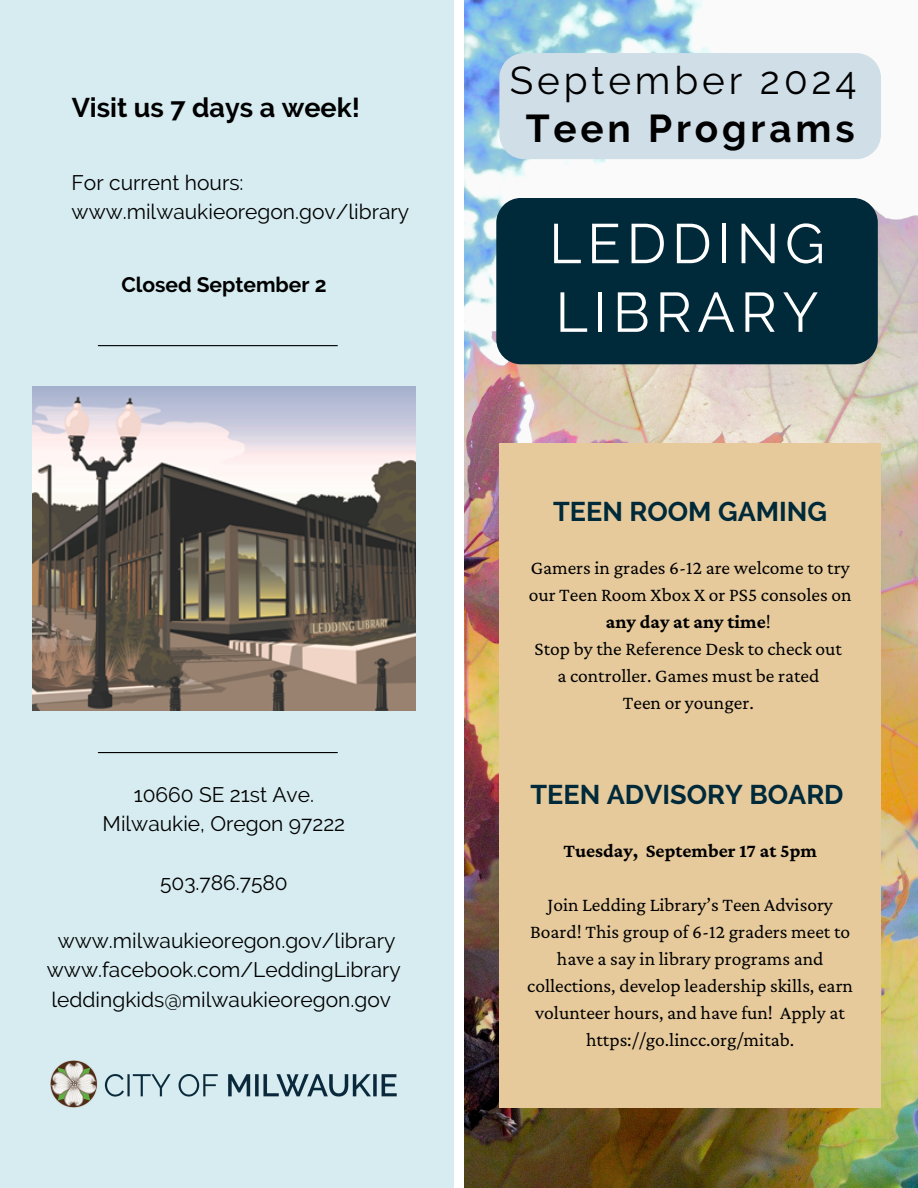
<style>
.page{position:relative;width:918px;height:1188px;background:#fff}
.page>*{position:absolute;margin:0;border:0;box-sizing:border-box;transform-origin:0 0}
.t1{font:55.65px/68.7px "Raleway";letter-spacing:.1em;color:#fff}
.t2{font:38.7px/48.3px "Raleway";letter-spacing:.1em;color:#000;text-align:center}
.t3{font:700 27px "Raleway";color:#002a3a}
.t4{font:700 27px "Raleway";color:#000}
.t5{font:21px "Raleway";color:#000}
.t6{font:700 21px "Raleway";color:#000}
.t7{font:19.5px/27px "Crimson Pro";color:#000;text-align:center}
.t8{font:700 19.5px "Crimson Pro";color:#000}
.s1{font-weight:700}
</style>
<div class="page">
<img style="left:465px;top:0;width:453px;height:1188px">
<div style="left:0;top:0;width:453px;height:1188px;background:#d6ecf1"></div>
<div style="left:499px;top:443px;width:382px;height:664px;background:#e6ca9c"></div>
<div style="left:496px;top:198px;width:382px;height:166px;background:#002a3a;border-radius:25px"></div>
<img style="left:51px;top:1060px;width:346px;height:47px">
<hr style="left:98px;top:752px;width:239px;height:1px;background:#000">
<hr style="left:98px;top:345px;width:239px;height:1px;background:#000">
<div style="left:499px;top:53px;width:382px;height:106px;background:#d0dee8;border-radius:25px"></div>
<img style="left:33px;top:387px;width:382px;height:324px">
<p class="t4" style="left:72px;top:92px;width:290px">Visit us 7 days a week!</p>
<h5 class="t5" style="left:72px;top:170px;width:173px">For current hours:</h5>
<p class="t5" style="left:72px;top:200px;width:339px">www.milwaukieoregon.gov/library</p>
<h5 class="t6" style="left:121px;top:272px;width:207px">Closed September 2</h5>
<p class="t5" style="left:134px;top:782px;width:182px">10660 SE 21st Ave.</p>
<p class="t5" style="left:103px;top:812px;width:244px">Milwaukie, Oregon 97222</p>
<p class="t5" style="left:160px;top:870px;width:129px">503.786.7580</p>
<p class="t5" style="left:58px;top:929px;width:339px">www.milwaukieoregon.gov/library</p>
<p class="t5" style="left:47px;top:958px;width:356px">www.facebook.com/LeddingLibrary</p>
<p class="t5" style="left:52px;top:987px;width:341px">leddingkids@milwaukieoregon.gov</p>
<p class="t2" style="left:510px;top:56px;width:348px">September 2024<br><span class="s1">Teen Programs</span></p>
<p class="t1" style="left:549px;top:209px;width:277px">LEDDING<br>LIBRARY</p>
<p class="t3" style="left:553px;top:496px;width:275px">TEEN ROOM GAMING</p>
<p class="t7" style="left:529px;top:554px;width:324px">Gamers in grades 6-12 are welcome to try our Teen Room Xbox X or PS5 consoles on <span class="s1">any day at any time</span>!</p>
<p class="t7" style="left:535px;top:635px;width:309px">Stop by the Reference Desk to check out</p>
<p class="t7" style="left:557px;top:662px;width:263px">a controller. Games must be rated</p>
<h3 class="t7" style="left:623px;top:689px;width:132px">Teen or younger.</h3>
<h2 class="t3" style="left:531px;top:779px;width:315px">TEEN ADVISORY BOARD</h2>
<h1 class="t8" style="left:563px;top:840px;width:255px">Tuesday, September 17 at 5pm</h1>
<h3 class="t7" style="left:527px;top:891px;width:327px">Join Ledding Library’s Teen Advisory Board! This group of 6-12 graders meet to have a say in library programs and collections, develop leadership skills, earn volunteer hours, and have fun! Apply at https://go.lincc.org/mitab.</h3>
</div>
